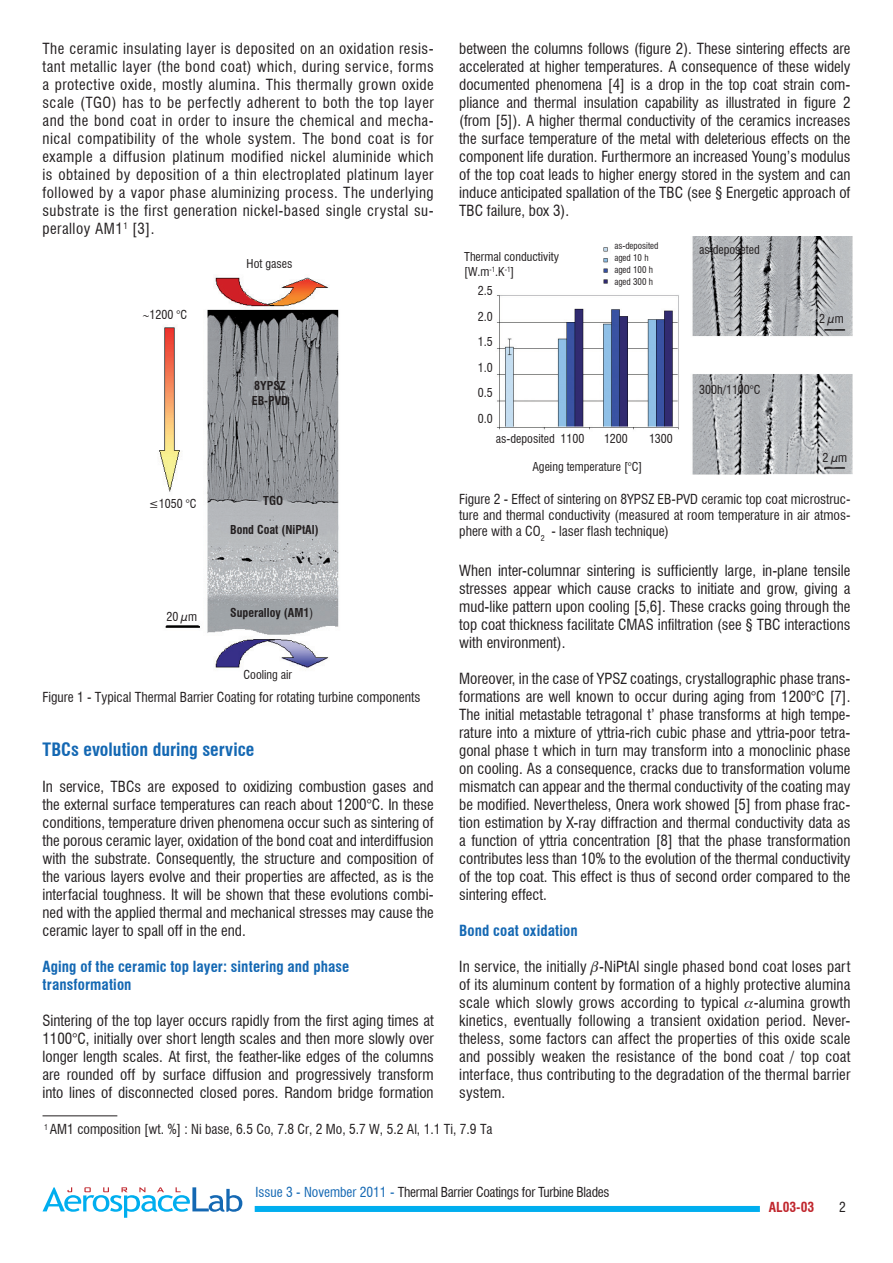
<style>
.page{position:relative;width:893px;height:1263px;background:#fff}
.page>*{position:absolute;margin:0;border:0;box-sizing:border-box;transform-origin:0 0}
.t1{font:700 condensed 18px "Swiss 721 BT";color:#1468b3}
.t2{font:condensed 15px/18px "Swiss 721 BT";color:#231f20;text-align:justify}
.t3{font:700 condensed 15px/18px "Swiss 721 BT";letter-spacing:.005em;color:#1468b3}
.t4{font:condensed 13.5px/16.2px "Swiss 721 BT";color:#231f20;text-align:justify}
.t5{font:condensed 13.5px "Swiss 721 BT";letter-spacing:-.02em;color:#231f20}
.t6{font:700 condensed 13.5px "Swiss 721 BT";color:#c0262d}
.t7{font:condensed 12px/25.5px "Swiss 721 BT";color:#231f20}
.t8{font:700 condensed 12px/15px "Swiss 721 BT";color:#231f20}
.t9{font:condensed 9px/12px "Swiss 721 BT";color:#231f20}
.s1{font-weight:400}
.s2{color:#1468b3}
</style>
<div class="page">
<div style="left:255px;top:1206px;width:505px;height:6px;background:#00aeef"></div>
<svg style="left:43px;top:1187px;width:199px;height:31px"></svg>
<img style="left:159px;top:277px;width:180px;height:394px">
<img style="left:497px;top:236px;width:355px;height:238px">
<hr style="left:43px;top:1115px;width:74px;height:1px;background:#231f20">
<p class="t2" style="left:43px;top:40px;width:393px">The ceramic insulating layer is deposited on an oxidation resis&shy;tant metallic layer (the bond coat) which, during service, forms a protective oxide, mostly alumina. This thermally grown oxide scale (TGO) has to be perfectly adherent to both the top layer and the bond coat in order to insure the chemical and mecha&shy;nical compatibility of the whole system. The bond coat is for example a diffusion platinum modified nickel aluminide which is obtained by deposition of a thin electroplated platinum layer followed by a vapor phase aluminizing process. The underlying substrate is the first generation nickel-based single crystal su&shy;peralloy AM1<sup>1</sup> [3].</p>
<p class="t2" style="left:459px;top:39px;width:393px">between the columns follows (figure 2). These sintering effects are accelerated at higher temperatures. A consequence of these widely documented phenomena [4] is a drop in the top coat strain com&shy;pliance and thermal insulation capability as illustrated in figure 2 (from [5]). A higher thermal conductivity of the ceramics increases the surface temperature of the metal with deleterious effects on the component life duration. Furthermore an increased Young’s modulus of the top coat leads to higher energy stored in the system and can induce anticipated spallation of the TBC (see § Energetic approach of TBC failure, box 3).</p>
<p class="t7" style="left:143px;top:302px;width:46px">∼1200 °C</p>
<p class="t7" style="left:247px;top:251px;width:47px">Hot gases</p>
<p class="t8" style="left:252px;top:378px;width:38px">8YPSZ<br>EB-PVD</p>
<p class="t7" style="left:464px;top:249px;width:96px;line-height:15px">Thermal conductivity [W.m<sup>-1</sup>.K<sup>-1</sup>]</p>
<p class="t9" style="left:614px;top:240px;width:46px">as-deposited aged 10 h aged 100 h aged 300 h</p>
<p class="t7" style="left:478px;top:278px;width:16px;text-align:justify">2.5<br>2.0<br>1.5<br>1.0<br>0.5<br>0.0</p>
<p class="t7" style="left:699px;top:237px;width:62px">as deposeted</p>
<p class="t7" style="left:699px;top:377px;width:63px">300h/1100°C</p>
<p class="t7" style="left:819px;top:306px;width:26px">2 µm</p>
<p class="t7" style="left:496px;top:426px;width:90px">as-deposited 1100</p>
<p class="t7" style="left:604px;top:426px;width:25px">1200</p>
<p class="t7" style="left:649px;top:426px;width:25px">1300</p>
<p class="t7" style="left:532px;top:454px;width:112px">Ageing temperature [°C]</p>
<p class="t7" style="left:822px;top:445px;width:26px">2 µm</p>
<p class="t4" style="left:459px;top:491px;width:393px">Figure 2 - Effect of sintering on 8YPSZ EB-PVD ceramic top coat microstruc&shy;ture and thermal conductivity (measured at room temperature in air atmos&shy;phere with a CO<sub>2</sub> - laser flash technique)</p>
<p class="t2" style="left:459px;top:562px;width:393px">When inter-columnar sintering is sufficiently large, in-plane tensile stresses appear which cause cracks to initiate and grow, giving a mud-like pattern upon cooling [5,6]. These cracks going through the top coat thickness facilitate CMAS infiltration (see § TBC interactions with environment).</p>
<p class="t2" style="left:459px;top:670px;width:393px">Moreover, in the case of YPSZ coatings, crystallographic phase trans&shy;formations are well known to occur during aging from 1200°C [7].<br>The initial metastable tetragonal t’ phase transforms at high tempe&shy;rature into a mixture of yttria-rich cubic phase and yttria-poor tetra&shy;gonal phase t which in turn may transform into a monoclinic phase on cooling. As a consequence, cracks due to transformation volume mismatch can appear and the thermal conductivity of the coating may be modified. Nevertheless, Onera work showed [5] from phase frac&shy;tion estimation by X-ray diffraction and thermal conductivity data as a function of yttria concentration [8] that the phase transformation contributes less than 10% to the evolution of the thermal conductivity of the top coat. This effect is thus of second order compared to the sintering effect.</p>
<p class="t3" style="left:459px;top:922px;width:120px">Bond coat oxidation</p>
<p class="t2" style="left:459px;top:958px;width:393px">In service, the initially -NiPtAl single phased bond coat loses part of its aluminum content by formation of a highly protective alumina scale which slowly grows according to typical -alumina growth kinetics, eventually following a transient oxidation period. Never&shy;theless, some factors can affect the properties of this oxide scale and possibly weaken the resistance of the bond coat / top coat interface, thus contributing to the degradation of the thermal barrier system.</p>
<p class="t4" style="left:44px;top:1121px;width:450px"><sup>1</sup> AM1 composition [wt. %] : Ni base, 6.5 Co, 7.8 Cr, 2 Mo, 5.7 W, 5.2 Al, 1.1 Ti, 7.9 Ta</p>
<p class="t8" style="left:263px;top:493px;width:21px">TGO</p>
<p class="t8" style="left:230px;top:522px;width:90px">Bond Coat (NiPtAl)</p>
<p class="t7" style="left:159px;top:491px;width:39px">1050 °C</p>
<p class="t8" style="left:230px;top:605px;width:85px">Superalloy (AM1<span class="s1">)</span></p>
<p class="t7" style="left:166px;top:603px;width:32px">20 µm</p>
<p class="t7" style="left:243px;top:662px;width:50px">Cooling air</p>
<p class="t4" style="left:43px;top:689px;width:379px">Figure 1 - Typical Thermal Barrier Coating for rotating turbine components</p>
<p class="t1" style="left:43px;top:739px;width:213px">TBCs evolution during service</p>
<p class="t2" style="left:43px;top:778px;width:393px">In service, TBCs are exposed to oxidizing combustion gases and the external surface temperatures can reach about 1200°C. In these conditions, temperature driven phenomena occur such as sintering of the porous ceramic layer, oxidation of the bond coat and interdiffusion with the substrate. Consequently, the structure and composition of the various layers evolve and their properties are affected, as is the interfacial toughness. It will be shown that these evolutions combi&shy;ned with the applied thermal and mechanical stresses may cause the ceramic layer to spall off in the end.</p>
<p class="t3" style="left:43px;top:958px;width:308px">Aging of the ceramic top layer: sintering and phase transformation</p>
<p class="t2" style="left:43px;top:1012px;width:393px">Sintering of the top layer occurs rapidly from the first aging times at 1100°C, initially over short length scales and then more slowly over longer length scales. At first, the feather-like edges of the columns are rounded off by surface diffusion and progressively transform into lines of disconnected closed pores. Random bridge formation</p>
<p class="t5" style="left:255px;top:1184px;width:356px"><span class="s2">Issue 3 - November 2011 -</span> Thermal Barrier Coatings for Turbine Blades</p>
<p class="t6" style="left:769px;top:1199px;width:47px">AL03-03</p>
<p class="t4" style="left:839px;top:1198px;width:8px">2</p>
</div>
